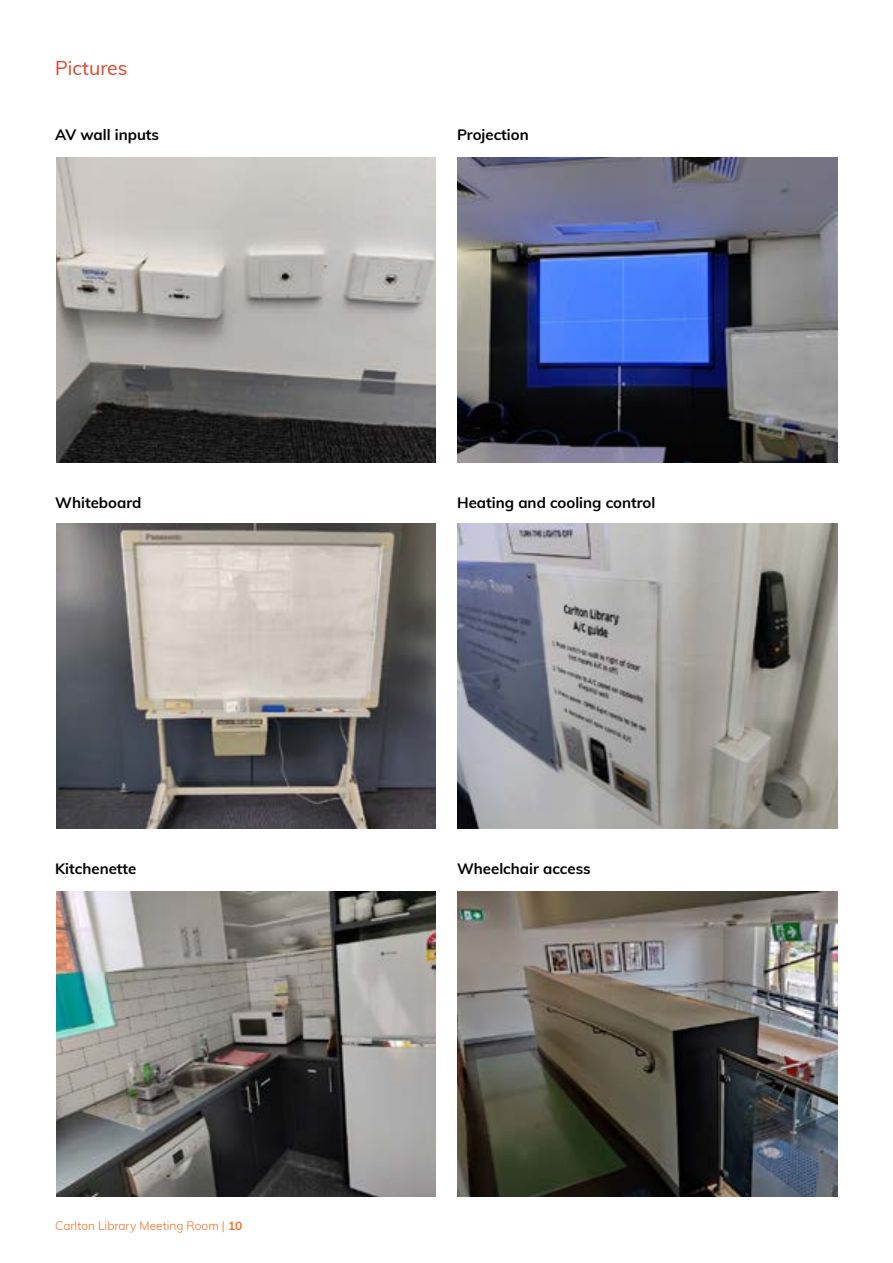
<style>
.page{position:relative;width:893px;height:1263px;background:#fff}
.page>*{position:absolute;margin:0;border:0;box-sizing:border-box;transform-origin:0 0}
.t1{font:19.5px "Muli";color:#e44126}
.t2{font:700 15px "Muli";color:#000}
.t3{font:300 12px "Muli";color:#f36f21}
.s1{font-weight:700}
</style>
<div class="page">
<img style="left:56px;top:892px;width:380px;height:304px">
<img style="left:458px;top:892px;width:380px;height:304px">
<img style="left:56px;top:158px;width:380px;height:304px">
<img style="left:458px;top:158px;width:380px;height:304px">
<img style="left:56px;top:524px;width:380px;height:305px">
<img style="left:458px;top:524px;width:380px;height:305px">
<h1 class="t1" style="left:55px;top:54px;width:74px">Pictures</h1>
<p class="t2" style="left:55px;top:124px;width:105px">AV wall inputs</p>
<p class="t2" style="left:457px;top:124px;width:73px">Projection</p>
<p class="t2" style="left:55px;top:491px;width:88px">Whiteboard</p>
<p class="t2" style="left:457px;top:491px;width:200px">Heating and cooling control</p>
<p class="t2" style="left:55px;top:858px;width:83px">Kitchenette</p>
<p class="t2" style="left:457px;top:858px;width:135px">Wheelchair access</p>
<p class="t3" style="left:55px;top:1217px;width:189px">Carlton Library Meeting Room | <span class="s1">10</span></p>
</div>
